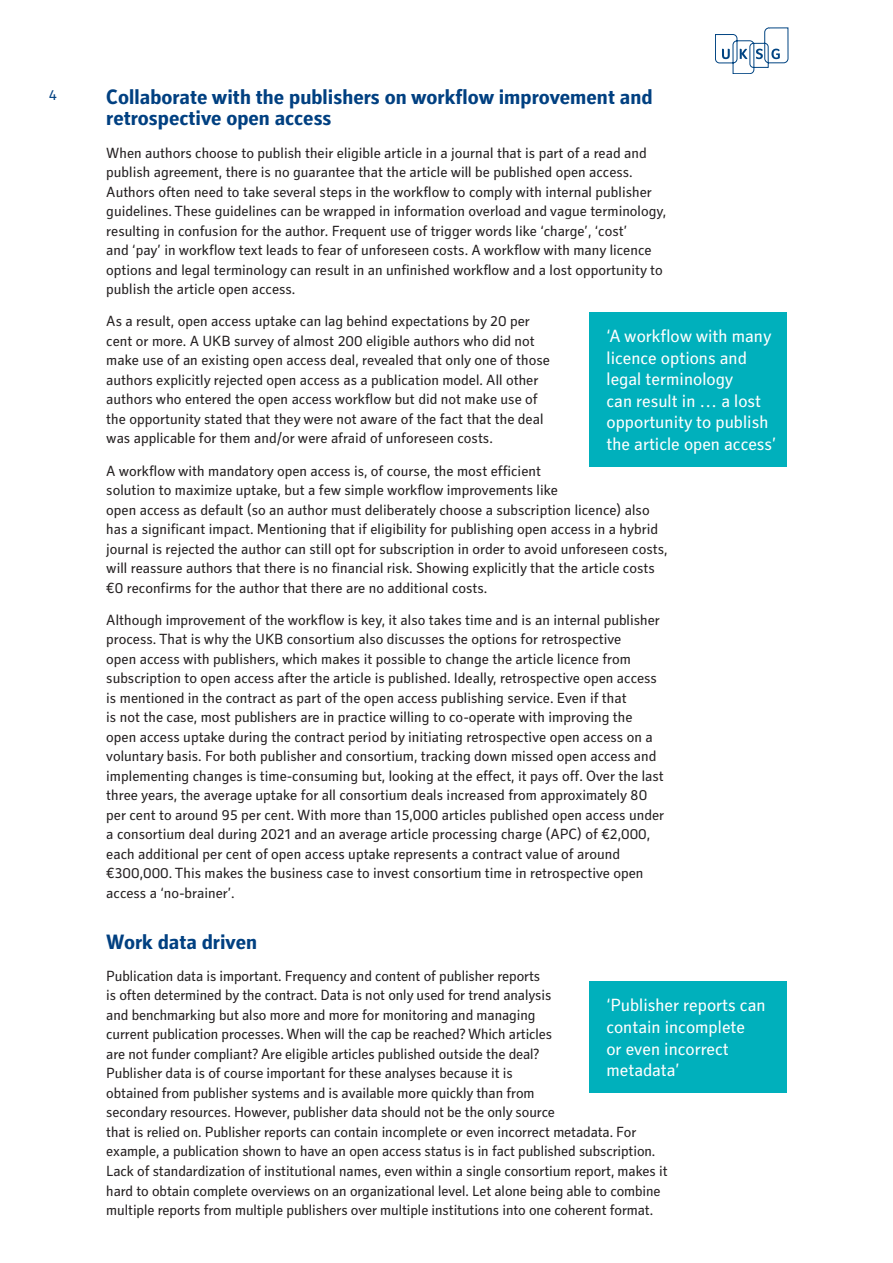
<style>
.page{position:relative;width:893px;height:1263px;background:#fff}
.page>*{position:absolute;margin:0;border:0;box-sizing:border-box;transform-origin:0 0}
.A-Style_Heading{font:700 21px/21px "Secca Std";color:#014081}
.Stand_out_quote{font:18px/21.6px "Secca Std";color:#fff}
.Body{font:15px/19.5px "Secca Std";color:#231f20}
.t1{font:15px "Secca Std";color:#014081}
</style>
<div class="page">
<svg style="left:715px;top:28px;width:73px;height:46px"></svg>
<div style="left:590px;top:312px;width:197px;height:155px;background:#00b0bc"></div>
<div style="left:589px;top:981px;width:197px;height:112px;background:#00b0bc"></div>
<p class="t1" style="left:49px;top:87px;width:10px">4</p>
<p class="A-Style_Heading" style="left:106px;top:88px;width:548px">Collaborate with the publishers on workflow improvement and retrospective open access</p>
<p class="Body" style="left:106px;top:143px;width:561px">When authors choose to publish their eligible article in a journal that is part of a read and publish agreement, there is no guarantee that the article will be published open access.<br>Authors often need to take several steps in the workflow to comply with internal publisher guidelines. These guidelines can be wrapped in information overload and vague terminology, resulting in confusion for the author. Frequent use of trigger words like ‘charge’, ‘cost’<br>and ‘pay’ in workflow text leads to fear of unforeseen costs. A workflow with many licence options and legal terminology can result in an unfinished workflow and a lost opportunity to publish the article open access.</p>
<p class="Body" style="left:106px;top:312px;width:445px">As a result, open access uptake can lag behind expectations by 20 per cent or more. A UKB survey of almost 200 eligible authors who did not make use of an existing open access deal, revealed that only one of those authors explicitly rejected open access as a publication model. All other authors who entered the open access workflow but did not make use of the opportunity stated that they were not aware of the fact that the deal was applicable for them and/or were afraid of unforeseen costs.</p>
<p class="Body" style="left:106px;top:461px;width:563px">A workflow with mandatory open access is, of course, the most efficient<br>solution to maximize uptake, but a few simple workflow improvements like<br>open access as default (so an author must deliberately choose a subscription licence) also has a significant impact. Mentioning that if eligibility for publishing open access in a hybrid journal is rejected the author can still opt for subscription in order to avoid unforeseen costs, will reassure authors that there is no financial risk. Showing explicitly that the article costs €0 reconfirms for the author that there are no additional costs.</p>
<p class="Body" style="left:106px;top:611px;width:559px">Although improvement of the workflow is key, it also takes time and is an internal publisher process. That is why the UKB consortium also discusses the options for retrospective<br>open access with publishers, which makes it possible to change the article licence from subscription to open access after the article is published. Ideally, retrospective open access is mentioned in the contract as part of the open access publishing service. Even if that<br>is not the case, most publishers are in practice willing to co-operate with improving the open access uptake during the contract period by initiating retrospective open access on a voluntary basis. For both publisher and consortium, tracking down missed open access and implementing changes is time-consuming but, looking at the effect, it pays off. Over the last three years, the average uptake for all consortium deals increased from approximately 80 per cent to around 95 per cent. With more than 15,000 articles published open access under a consortium deal during 2021 and an average article processing charge (APC) of €2,000, each additional per cent of open access uptake represents a contract value of around €300,000. This makes the business case to invest consortium time in retrospective open access a ‘no-brainer’.</p>
<p class="A-Style_Heading" style="left:106px;top:932px;width:152px">Work data driven</p>
<p class="Body" style="left:106px;top:967px;width:563px">Publication data is important. Frequency and content of publisher reports<br>is often determined by the contract. Data is not only used for trend analysis<br>and benchmarking but also more and more for monitoring and managing<br>current publication processes. When will the cap be reached? Which articles<br>are not funder compliant? Are eligible articles published outside the deal?<br>Publisher data is of course important for these analyses because it is<br>obtained from publisher systems and is available more quickly than from<br>secondary resources. However, publisher data should not be the only source<br>that is relied on. Publisher reports can contain incomplete or even incorrect metadata. For example, a publication shown to have an open access status is in fact published subscription.<br>Lack of standardization of institutional names, even within a single consortium report, makes it hard to obtain complete overviews on an organizational level. Let alone being able to combine multiple reports from multiple publishers over multiple institutions into one coherent format.</p>
<p class="Stand_out_quote" style="left:607px;top:326px;width:171px">‘A workflow with many licence options and legal terminology<br>can result in … a lost opportunity to publish the article open access’</p>
<p class="Stand_out_quote" style="left:606px;top:995px;width:161px">‘Publisher reports can contain incomplete<br>or even incorrect metadata’</p>
</div>
